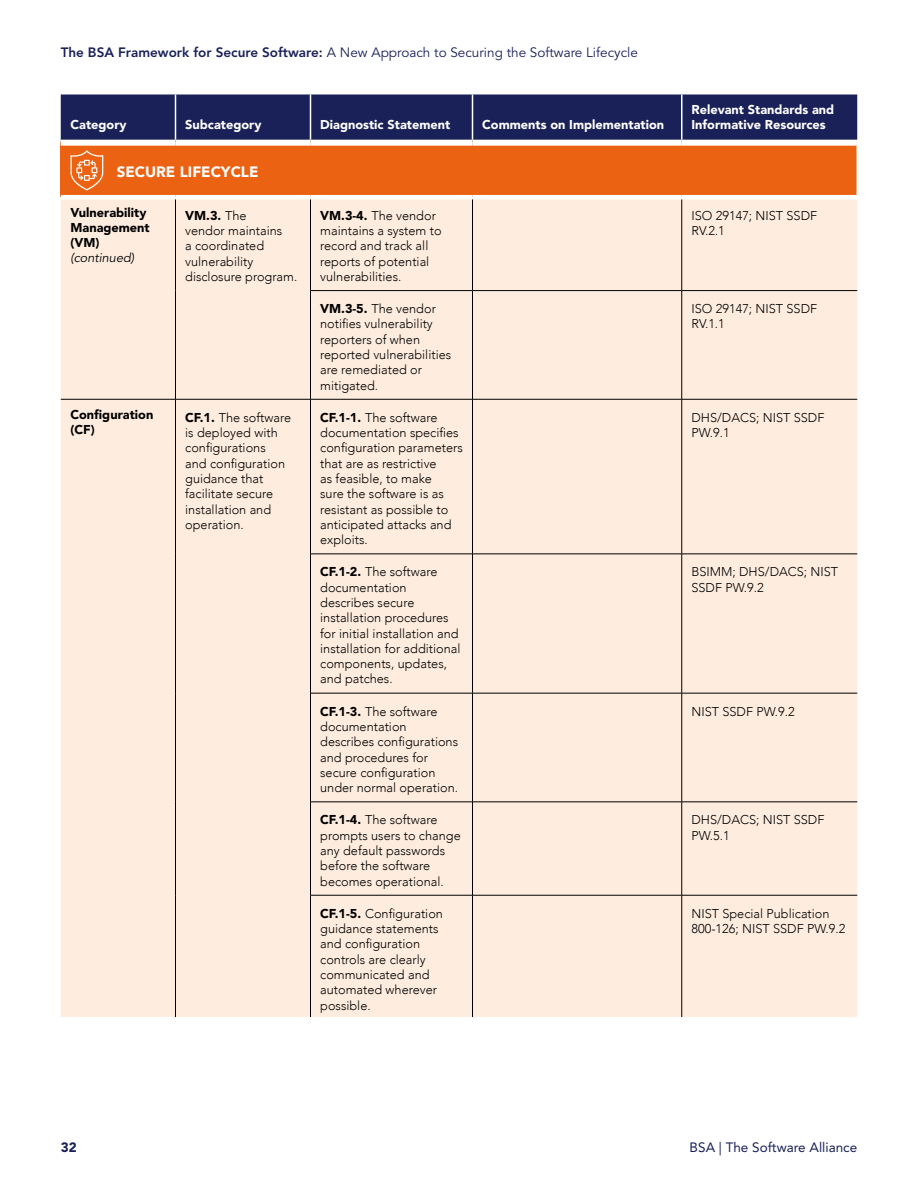
<style>
.page{position:relative;width:918px;height:1188px;background:#fff}
.page>*{position:absolute;margin:0;border:0;box-sizing:border-box;transform-origin:0 0}
.t1{font:900 15px "Avenir";color:#fff}
.t2{font:13.5px "Avenir LT Std";color:#1a2158}
.t3{font:13.5px "Avenir LT Std";color:#1a2158}
.t4{font:900 13.5px "Avenir LT Std";color:#1a2158}
.t5{font:300 12.75px/15.3px "Avenir";color:#000}
.t6{font:900 12.75px/15.3px "Avenir LT Std";color:#fff}
.t7{font:900 12.75px/15.3px "Avenir LT Std";color:#000}
.t8{font:italic 12.75px "Avenir LT Std";color:#000}
.s1{font-weight:800}
.s2{font-family:"Avenir";font-weight:300}
.s3{font-family:"Avenir LT Std";font-weight:900}
</style>
<div class="page">
<svg style="left:61px;top:94px;width:796px;height:46px;background:#20275c"></svg>
<div style="left:61px;top:143px;width:796px;height:54px;background:#eb6212"></div>
<div style="left:61px;top:199px;width:796px;height:818px;background:#feeddf"></div>
<div style="left:61px;top:140px;width:115px;height:6px;background:#fff"></div>
<div style="left:176px;top:140px;width:134px;height:6px;background:#fff"></div>
<div style="left:310px;top:140px;width:162px;height:6px;background:#fff"></div>
<div style="left:472px;top:140px;width:210px;height:6px;background:#fff"></div>
<div style="left:682px;top:140px;width:176px;height:6px;background:#fff"></div>
<hr style="left:61px;top:195px;width:115px;height:4px;background:#fff">
<hr style="left:176px;top:195px;width:134px;height:4px;background:#fff">
<hr style="left:310px;top:195px;width:162px;height:4px;background:#fff">
<hr style="left:472px;top:195px;width:210px;height:4px;background:#fff">
<hr style="left:682px;top:195px;width:176px;height:4px;background:#fff">
<hr style="left:856px;top:146px;width:2px;height:49px;background:#fff">
<hr style="left:175px;top:95px;width:1px;height:45px;background:#fff">
<hr style="left:310px;top:95px;width:1px;height:45px;background:#fff">
<hr style="left:472px;top:95px;width:1px;height:45px;background:#fff">
<hr style="left:681px;top:95px;width:1px;height:45px;background:#fff">
<hr style="left:175px;top:199px;width:1px;height:92px;background:#000">
<hr style="left:310px;top:199px;width:1px;height:91px;background:#000">
<hr style="left:472px;top:199px;width:1px;height:91px;background:#000">
<hr style="left:681px;top:199px;width:1px;height:91px;background:#000">
<hr style="left:175px;top:291px;width:1px;height:108px;background:#000">
<hr style="left:310px;top:291px;width:1px;height:108px;background:#000">
<hr style="left:472px;top:291px;width:1px;height:108px;background:#000">
<hr style="left:681px;top:291px;width:1px;height:108px;background:#000">
<hr style="left:175px;top:399px;width:1px;height:155px;background:#000">
<hr style="left:310px;top:399px;width:1px;height:155px;background:#000">
<hr style="left:472px;top:399px;width:1px;height:155px;background:#000">
<hr style="left:681px;top:399px;width:1px;height:155px;background:#000">
<hr style="left:175px;top:554px;width:1px;height:139px;background:#000">
<hr style="left:310px;top:554px;width:1px;height:139px;background:#000">
<hr style="left:472px;top:554px;width:1px;height:139px;background:#000">
<hr style="left:681px;top:554px;width:1px;height:139px;background:#000">
<hr style="left:175px;top:693px;width:1px;height:109px;background:#000">
<hr style="left:310px;top:693px;width:1px;height:109px;background:#000">
<hr style="left:472px;top:693px;width:1px;height:109px;background:#000">
<hr style="left:681px;top:693px;width:1px;height:109px;background:#000">
<hr style="left:175px;top:802px;width:1px;height:93px;background:#000">
<hr style="left:310px;top:802px;width:1px;height:93px;background:#000">
<hr style="left:472px;top:802px;width:1px;height:93px;background:#000">
<hr style="left:681px;top:802px;width:1px;height:93px;background:#000">
<hr style="left:175px;top:895px;width:1px;height:122px;background:#000">
<hr style="left:310px;top:895px;width:1px;height:122px;background:#000">
<hr style="left:472px;top:895px;width:1px;height:122px;background:#000">
<hr style="left:681px;top:895px;width:1px;height:122px;background:#000">
<hr style="left:310px;top:290px;width:162px;height:1px;background:#000">
<hr style="left:472px;top:290px;width:210px;height:1px;background:#000">
<hr style="left:682px;top:290px;width:175px;height:1px;background:#000">
<hr style="left:310px;top:399px;width:162px;height:1px;background:#000">
<hr style="left:472px;top:399px;width:210px;height:1px;background:#000">
<hr style="left:682px;top:399px;width:175px;height:1px;background:#000">
<hr style="left:310px;top:554px;width:162px;height:1px;background:#000">
<hr style="left:472px;top:554px;width:210px;height:1px;background:#000">
<hr style="left:682px;top:554px;width:175px;height:1px;background:#000">
<hr style="left:310px;top:693px;width:162px;height:1px;background:#000">
<hr style="left:472px;top:693px;width:210px;height:1px;background:#000">
<hr style="left:682px;top:693px;width:175px;height:1px;background:#000">
<hr style="left:310px;top:802px;width:162px;height:1px;background:#000">
<hr style="left:472px;top:802px;width:210px;height:1px;background:#000">
<hr style="left:682px;top:802px;width:175px;height:1px;background:#000">
<hr style="left:310px;top:895px;width:162px;height:1px;background:#000">
<hr style="left:472px;top:895px;width:210px;height:1px;background:#000">
<hr style="left:682px;top:895px;width:175px;height:1px;background:#000">
<hr style="left:61px;top:399px;width:115px;height:1px;background:#000">
<hr style="left:176px;top:399px;width:134px;height:1px;background:#000">
<svg style="left:70px;top:150px;width:33px;height:40px"></svg>
<p class="t2" style="left:61px;top:45px;width:579px"><span class="s1">The BSA Framework for Secure Software:</span> A New Approach to Securing the Software Lifecycle</p>
<p class="t6" style="left:70px;top:117px;width:58px">Category</p>
<p class="t6" style="left:185px;top:117px;width:78px">Subcategory</p>
<p class="t6" style="left:320px;top:117px;width:132px">Diagnostic Statement</p>
<p class="t6" style="left:482px;top:117px;width:183px">Comments on Implementation</p>
<p class="t6" style="left:691px;top:102px;width:144px">Relevant Standards and<br>Informative Resources</p>
<p class="t1" style="left:117px;top:159px;width:143px">SECURE LIFECYCLE</p>
<p class="t7" style="left:70px;top:204px;width:81px">Vulnerability<br>Management (VM)</p>
<p class="t8" style="left:70px;top:251px;width:65px">(continued)</p>
<p class="t7" style="left:185px;top:208px;width:63px">VM.3. <span class="s2">The</span></p>
<p class="t5" style="left:185px;top:223px;width:114px">vendor maintains<br>a coordinated vulnerability disclosure program.</p>
<p class="t5" style="left:320px;top:208px;width:123px"><span class="s3">VM.3-4.</span> The vendor maintains a system to record and track all reports of potential vulnerabilities.</p>
<p class="t5" style="left:691px;top:208px;width:127px">ISO 29147; NIST SSDF<br>RV.2.1</p>
<p class="t5" style="left:320px;top:301px;width:133px"><span class="s3">VM.3-5.</span> The vendor notifies vulnerability reporters of when reported vulnerabilities are remediated or mitigated.</p>
<p class="t5" style="left:691px;top:301px;width:127px">ISO 29147; NIST SSDF<br>RV.1.1</p>
<p class="t7" style="left:70px;top:407px;width:84px">Configuration (CF)</p>
<p class="t5" style="left:185px;top:410px;width:108px"><span class="s3">CF.1.</span> The software is deployed with configurations<br>and configuration guidance that facilitate secure installation and operation.</p>
<p class="t5" style="left:320px;top:410px;width:144px"><span class="s3">CF.1-1.</span> The software documentation specifies configuration parameters that are as restrictive<br>as feasible, to make<br>sure the software is as resistant as possible to anticipated attacks and exploits.</p>
<p class="t5" style="left:691px;top:410px;width:135px">DHS/DACS; NIST SSDF<br>PW.9.1</p>
<p class="t5" style="left:320px;top:564px;width:142px"><span class="s3">CF.1-2.</span> The software documentation describes secure installation procedures for initial installation and installation for additional components, updates, and patches.</p>
<p class="t5" style="left:691px;top:564px;width:148px">BSIMM; DHS/DACS; NIST<br>SSDF PW.9.2</p>
<p class="t5" style="left:320px;top:704px;width:139px"><span class="s3">CF.1-3.</span> The software documentation describes configurations and procedures for secure configuration under normal operation.</p>
<p class="t5" style="left:691px;top:704px;width:105px">NIST SSDF PW.9.2</p>
<p class="t5" style="left:320px;top:812px;width:142px"><span class="s3">CF.1-4.</span> The software prompts users to change any default passwords before the software becomes operational.</p>
<p class="t5" style="left:691px;top:812px;width:135px">DHS/DACS; NIST SSDF<br>PW.5.1</p>
<p class="t5" style="left:320px;top:906px;width:124px"><span class="s3">CF.1-5.</span> Configuration guidance statements and configuration controls are clearly communicated and automated wherever possible.</p>
<p class="t5" style="left:691px;top:906px;width:155px">NIST Special Publication<br>800-126; NIST SSDF PW.9.2</p>
<p class="t4" style="left:61px;top:1139px;width:17px">32</p>
<p class="t3" style="left:690px;top:1139px;width:169px">BSA | The Software Alliance</p>
</div>
